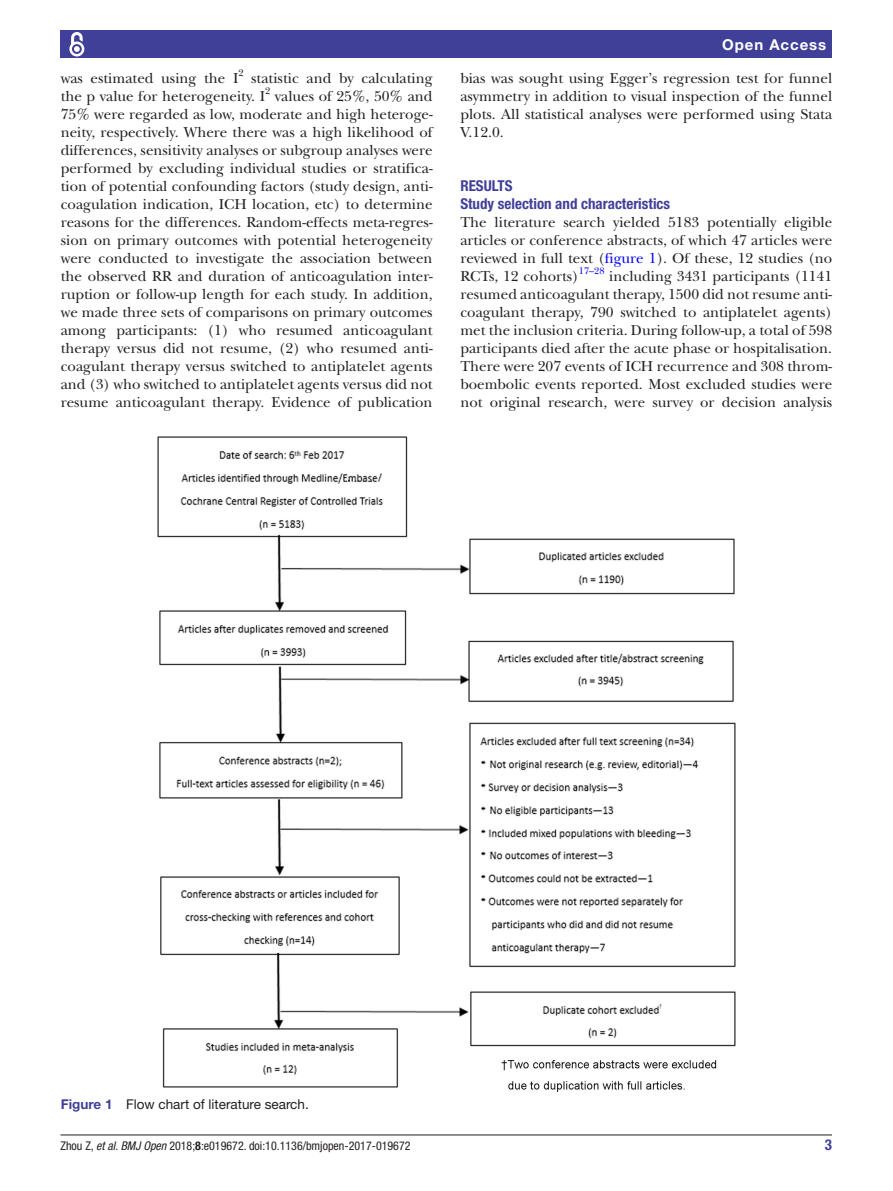
<style>
.page{position:relative;width:893px;height:1191px;background:#fff}
.page>*{position:absolute;margin:0;border:0;box-sizing:border-box;transform-origin:0 0}
.t1{font:15px/18px "New Baskerville";color:#231f20;text-align:justify}
.t2{font:700 condensed 15px/18px "Helvetica Neue LT Std";color:#414099}
.t3{font:700 15px "Helvetica Neue LT Std";letter-spacing:.065em;color:#fff}
.t4{font:13.5px "Helvetica Neue LT Std";color:#231f20}
.t5{font:condensed 12px "Helvetica Neue LT Std";color:#231f20}
.t6{font:9.9px "New Baskerville";color:#00f}
.t7{font:9.9px "New Baskerville";color:#231f20}
.s1{color:#00f}
.s2{font-weight:700;color:#414099}
.s3{font-style:italic}
.s4{font-weight:700}
</style>
<div class="page">
<hr style="left:61px;top:1134px;width:771px;height:1px;background:#231f20">
<div style="left:61px;top:31px;width:771px;height:27px;background:#414099"></div>
<svg style="left:69px;top:32px;width:16px;height:25px"></svg>
<img style="left:157px;top:436px;width:579px;height:655px">
<p class="t1" style="left:61px;top:69px;width:179px">was estimated using the I</p>
<p class="t7" style="left:238px;top:67px;width:7px">2</p>
<p class="t1" style="left:61px;top:69px;width:373px;text-indent:190px">statistic and by calculating the p value for heterogeneity. I</p>
<p class="t7" style="left:265px;top:85px;width:7px">2</p>
<p class="t1" style="left:61px;top:87px;width:373px;text-indent:214px">values of 25%, 50% and 75% were regarded as low, moderate and high heteroge&shy;neity, respectively. Where there was a high likelihood of differences, sensitivity analyses or subgroup analyses were performed by excluding individual studies or stratifica&shy;tion of potential confounding factors (study design, anti&shy;coagulation indication, ICH location, etc) to determine reasons for the differences. Random-effects meta-regres&shy;sion on primary outcomes with potential heterogeneity were conducted to investigate the association between the observed RR and duration of anticoagulation inter&shy;ruption or follow-up length for each study. In addition, we made three sets of comparisons on primary outcomes among participants: (1) who resumed anticoagulant therapy versus did not resume, (2) who resumed anti&shy;coagulant therapy versus switched to antiplatelet agents and (3) who switched to antiplatelet agents versus did not resume anticoagulant therapy. Evidence of publication</p>
<p class="t3" style="left:722px;top:35px;width:106px">Open Access</p>
<p class="t1" style="left:460px;top:69px;width:373px">bias was sought using Egger’s regression test for funnel asymmetry in addition to visual inspection of the funnel plots. All statistical analyses were performed using Stata V.12.0.</p>
<p class="t2" style="left:460px;top:176px;width:211px">Results<br>Study selection and characteristics</p>
<p class="t1" style="left:460px;top:213px;width:373px">The literature search yielded 5183 potentially eligible articles or conference abstracts, of which 47 articles were reviewed in full text (<span class="s1">figure 1</span>). Of these, 12 studies (no RCTs, 12 cohorts)</p>
<p class="t6" style="left:579px;top:265px;width:27px">17–28</p>
<p class="t1" style="left:460px;top:267px;width:373px;text-indent:149px">including 3431 participants (1141 resumed anticoagulant therapy, 1500 did not resume anti&shy;coagulant therapy, 790 switched to antiplatelet agents) met the inclusion criteria. During follow-up, a total of 598 participants died after the acute phase or hospitalisation.<br>There were 207 events of ICH recurrence and 308 throm&shy;boembolic events reported. Most excluded studies were not original research, were survey or decision analysis</p>
<p class="t4" style="left:61px;top:1096px;width:250px"><span class="s2">Figure 1</span> Flow chart of literature search.</p>
<p class="t5" style="left:61px;top:1138px;width:352px">Zhou Z, <span class="s3">et al</span>. <span class="s3">BMJ Open</span> 2018;<span class="s4">8</span>:e019672. doi:10.1136/bmjopen-2017-019672</p>
<p class="t2" style="left:825px;top:1135px;width:9px">3</p>
</div>
